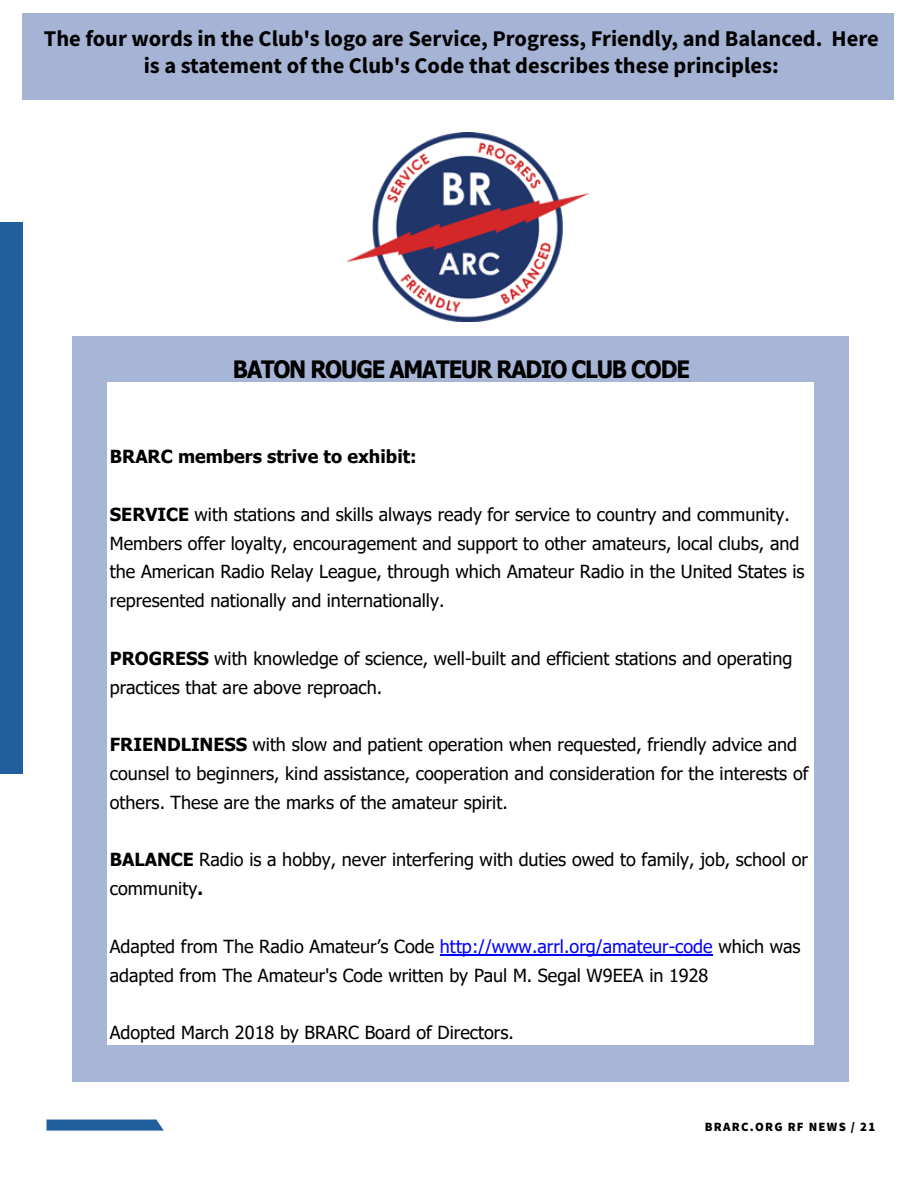
<style>
.page{position:relative;width:918px;height:1188px;background:#fff}
.page>*{position:absolute;margin:0;border:0;box-sizing:border-box;transform-origin:0 0}
.t1{font:700 24px "Tahoma";letter-spacing:-.05em;color:#000;scale:.93 1}
.t2{font:700 22.5px/27px "Source Sans Pro";color:#000;text-align:center}
.t3{font:18px/28.8px "Tahoma";color:#000}
.t4{font:700 18px "Tahoma";color:#000}
.t5{font:900 12.75px "Source Sans Pro";letter-spacing:.1em;color:#000}
.s1{font-weight:700}
.s2{color:#00f}
</style>
<div class="page">
<div style="left:0;top:223px;width:22px;height:551px;background:#215e9e"></div>
<div style="left:22px;top:13px;width:872px;height:87px;background:#a5b3d5"></div>
<svg style="left:46px;top:1120px;width:118px;height:11px"></svg>
<div style="left:72px;top:336px;width:776px;height:746px;background:#a7b5d6"></div>
<img style="left:347px;top:133px;width:241px;height:188px">
<div style="left:108px;top:383px;width:706px;height:28px;background:#fff"></div>
<div style="left:108px;top:411px;width:706px;height:29px;background:#fff"></div>
<div style="left:108px;top:440px;width:706px;height:29px;background:#fff"></div>
<div style="left:108px;top:469px;width:706px;height:29px;background:#fff"></div>
<div style="left:108px;top:498px;width:706px;height:29px;background:#fff"></div>
<div style="left:108px;top:527px;width:706px;height:28px;background:#fff"></div>
<div style="left:108px;top:555px;width:706px;height:29px;background:#fff"></div>
<div style="left:108px;top:584px;width:706px;height:29px;background:#fff"></div>
<div style="left:108px;top:613px;width:706px;height:29px;background:#fff"></div>
<div style="left:108px;top:642px;width:706px;height:29px;background:#fff"></div>
<div style="left:108px;top:671px;width:706px;height:28px;background:#fff"></div>
<div style="left:108px;top:699px;width:706px;height:29px;background:#fff"></div>
<div style="left:108px;top:728px;width:706px;height:29px;background:#fff"></div>
<div style="left:108px;top:757px;width:706px;height:29px;background:#fff"></div>
<div style="left:108px;top:786px;width:706px;height:29px;background:#fff"></div>
<div style="left:108px;top:815px;width:706px;height:28px;background:#fff"></div>
<div style="left:108px;top:843px;width:706px;height:29px;background:#fff"></div>
<div style="left:108px;top:872px;width:706px;height:29px;background:#fff"></div>
<div style="left:108px;top:901px;width:706px;height:29px;background:#fff"></div>
<div style="left:108px;top:930px;width:706px;height:29px;background:#fff"></div>
<hr style="left:440px;top:954px;width:273px;height:1px;background:#00f">
<div style="left:108px;top:959px;width:706px;height:28px;background:#fff"></div>
<div style="left:108px;top:987px;width:706px;height:29px;background:#fff"></div>
<div style="left:108px;top:1016px;width:706px;height:29px;background:#fff"></div>
<p class="t2" style="left:44px;top:25px;width:836px">The four words in the Club's logo are Service, Progress, Friendly, and Balanced. Here is a statement of the Club's Code that describes these principles:</p>
<h1 class="t1" style="left:233px;top:352px;width:493px">BATON ROUGE AMATEUR RADIO CLUB CODE</h1>
<p class="t4" style="left:110px;top:444px;width:308px">BRARC members strive to exhibit:</p>
<p class="t3" style="left:110px;top:501px;width:696px"><span class="s1">SERVICE</span> with stations and skills always ready for service to country and community.<br>Members offer loyalty, encouragement and support to other amateurs, local clubs, and the American Radio Relay League, through which Amateur Radio in the United States is represented nationally and internationally.</p>
<p class="t3" style="left:110px;top:645px;width:684px"><span class="s1">PROGRESS</span> with knowledge of science, well-built and efficient stations and operating practices that are above reproach.</p>
<p class="t3" style="left:110px;top:731px;width:700px"><span class="s1">FRIENDLINESS</span> with slow and patient operation when requested, friendly advice and counsel to beginners, kind assistance, cooperation and consideration for the interests of others. These are the marks of the amateur spirit.</p>
<p class="t3" style="left:110px;top:847px;width:700px"><span class="s1">BALANCE</span> Radio is a hobby, never interfering with duties owed to family, job, school or community<span class="s1">.</span></p>
<p class="t3" style="left:110px;top:933px;width:692px">Adapted from The Radio Amateur’s Code <span class="s2">http://www.arrl.org/amateur-code</span> which was adapted from The Amateur's Code written by Paul M. Segal W9EEA in 1928</p>
<p class="t3" style="left:110px;top:1019px;width:406px">Adopted March 2018 by BRARC Board of Directors.</p>
<p class="t5" style="left:705px;top:1118px;width:124px">BRARC.ORG RF NEWS</p>
<p class="t5" style="left:851px;top:1118px;width:26px">/ 21</p>
</div>
